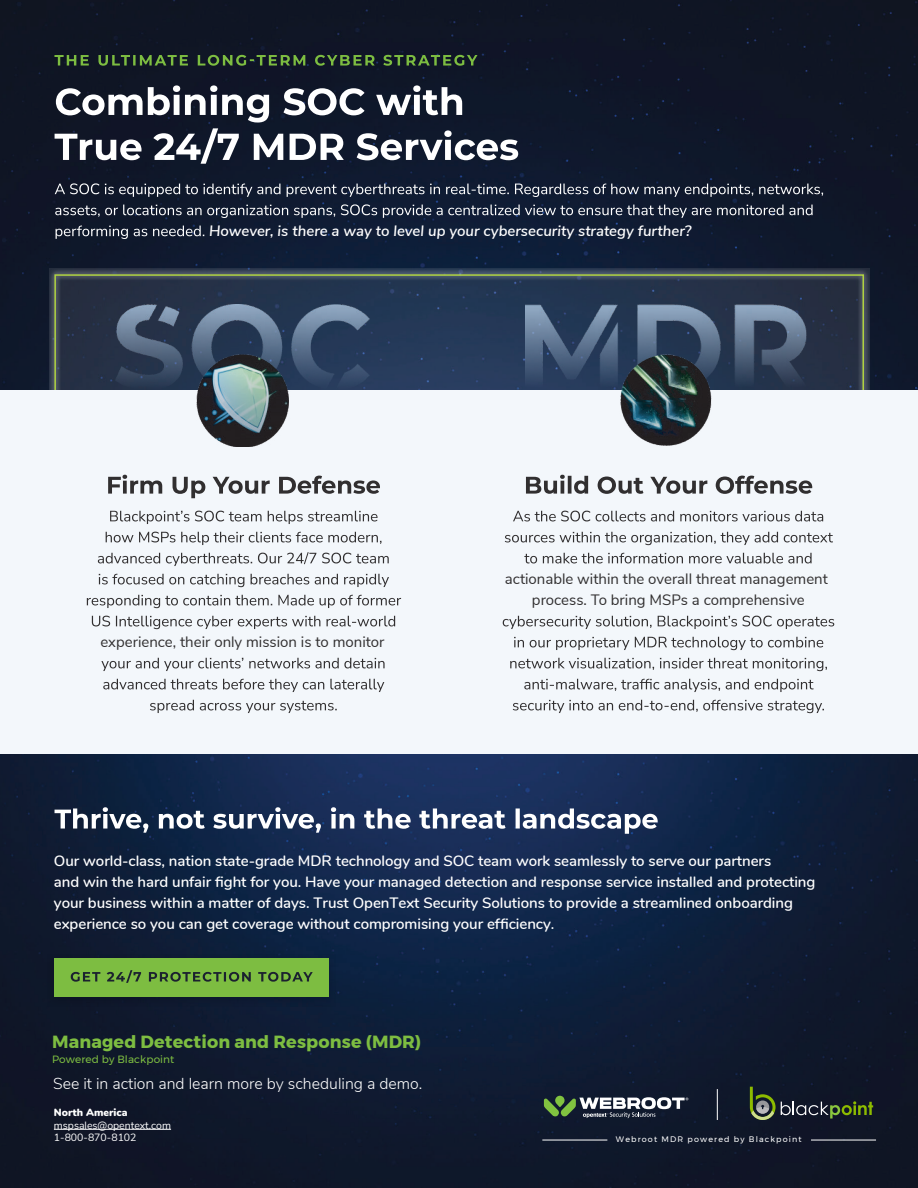
<style>
.page{position:relative;width:918px;height:1188px;background:#fff}
.page>*{position:absolute;margin:0;border:0;box-sizing:border-box;transform-origin:0 0}
.t1{font:700 17.55px "Montserrat";letter-spacing:.01em;color:#7dbd41}
.t2{font:300 15.9px "Nunito Sans";color:#fff}
.t3{font:600 15px/21px "Nunito";letter-spacing:-.005em;color:#fff}
.t4{font:15px/21px "Nunito Sans";color:#312f30;text-align:center}
.t5{font:italic 600 15px "Nunito Sans";color:#fff}
.t6{font:10.5px/12.6px "Nunito Sans";color:#fff}
.t7{font:10.5px "Montserrat";letter-spacing:.01em;color:#7dbd41}
.t8{font:900 10.5px "Nunito";color:#fff}
.t9{font:7.95px "Montserrat";letter-spacing:.14em;color:#fff}
</style>
<div class="page">
<img style="left:0;top:0;width:918px;height:1188px">
<svg style="left:54px;top:274px;width:812px;height:116px;background:#2b3a4e"></svg>
<svg style="left:55px;top:85px;width:463px;height:79px"></svg>
<svg style="left:55px;top:183px;width:768px;height:14px;background:#3b4454"></svg>
<svg style="left:55px;top:204px;width:758px;height:14px;background:#3a4355"></svg>
<svg style="left:56px;top:226px;width:148px;height:13px;background:#3f4756"></svg>
<svg style="left:54px;top:55px;width:424px;height:11px;background:#36512f"></svg>
<div style="left:47px;top:954px;width:289px;height:52px;background:linear-gradient(to right,#0e1526,#0c1e3a)"></div>
<div style="left:54px;top:958px;width:275px;height:39px;background:#7dbd41"></div>
<svg style="left:71px;top:970px;width:242px;height:13px"></svg>
<svg style="left:55px;top:807px;width:603px;height:27px"></svg>
<div style="left:0;top:390px;width:918px;height:363px;background:#f3f7fb"></div>
<svg style="left:108px;top:475px;width:272px;height:23px"></svg>
<svg style="left:110px;top:511px;width:268px;height:13px"></svg>
<svg style="left:106px;top:532px;width:275px;height:13px"></svg>
<svg style="left:98px;top:552px;width:291px;height:14px"></svg>
<svg style="left:99px;top:574px;width:290px;height:13px"></svg>
<svg style="left:87px;top:595px;width:314px;height:13px"></svg>
<svg style="left:92px;top:616px;width:303px;height:13px"></svg>
<svg style="left:101px;top:658px;width:284px;height:13px"></svg>
<svg style="left:103px;top:679px;width:281px;height:13px"></svg>
<svg style="left:150px;top:700px;width:187px;height:13px"></svg>
<svg style="left:526px;top:475px;width:286px;height:19px"></svg>
<svg style="left:513px;top:511px;width:310px;height:10px"></svg>
<svg style="left:505px;top:532px;width:328px;height:13px"></svg>
<svg style="left:524px;top:553px;width:288px;height:10px"></svg>
<svg style="left:503px;top:616px;width:331px;height:13px"></svg>
<svg style="left:514px;top:637px;width:309px;height:13px"></svg>
<svg style="left:510px;top:658px;width:317px;height:13px"></svg>
<svg style="left:524px;top:679px;width:290px;height:13px"></svg>
<svg style="left:513px;top:700px;width:311px;height:13px"></svg>
<img style="left:526px;top:305px;width:282px;height:141px">
<img style="left:116px;top:305px;width:254px;height:142px">
<hr style="left:54px;top:1129px;width:117px;height:1px;background:#fff">
<svg style="left:750px;top:1087px;width:123px;height:33px;background:#2e3933"></svg>
<svg style="left:544px;top:1096px;width:144px;height:22px"></svg>
<hr style="left:542px;top:1140px;width:65px;height:1px;background:#fff">
<hr style="left:811px;top:1140px;width:65px;height:1px;background:#fff">
<hr style="left:717px;top:1089px;width:1px;height:31px;background:#fff">
<p class="t5" style="left:209px;top:220px;width:484px">However, is there a way to level up your cybersecurity strategy further?</p>
<p class="t4" style="left:100px;top:631px;width:285px">experience, their only mission is to monitor</p>
<p class="t4" style="left:505px;top:568px;width:325px">actionable within the overall threat management process. To bring MSPs a comprehensive</p>
<p class="t3" style="left:54px;top:849px;width:763px">Our world-class, nation state-grade MDR technology and SOC team work seamlessly to serve our partners<br>and win the hard unfair fight for you. Have your managed detection and response service installed and protecting your business within a matter of days. Trust OpenText Security Solutions to provide a streamlined onboarding experience so you can get coverage without compromising your efficiency.</p>
<p class="t1" style="left:52px;top:1028px;width:371px">Managed Detection and Response (MDR)</p>
<p class="t7" style="left:52px;top:1052px;width:124px">Powered by Blackpoint</p>
<p class="t2" style="left:53px;top:1072px;width:371px">See it in action and learn more by scheduling a demo.</p>
<p class="t8" style="left:54px;top:1104px;width:75px">North America</p>
<p class="t6" style="left:54px;top:1118px;width:119px">mspsales@opentext.com<br>1-800-870-8102</p>
<p class="t9" style="left:616px;top:1133px;width:187px">Webroot MDR powered by Blackpoint</p>
</div>
